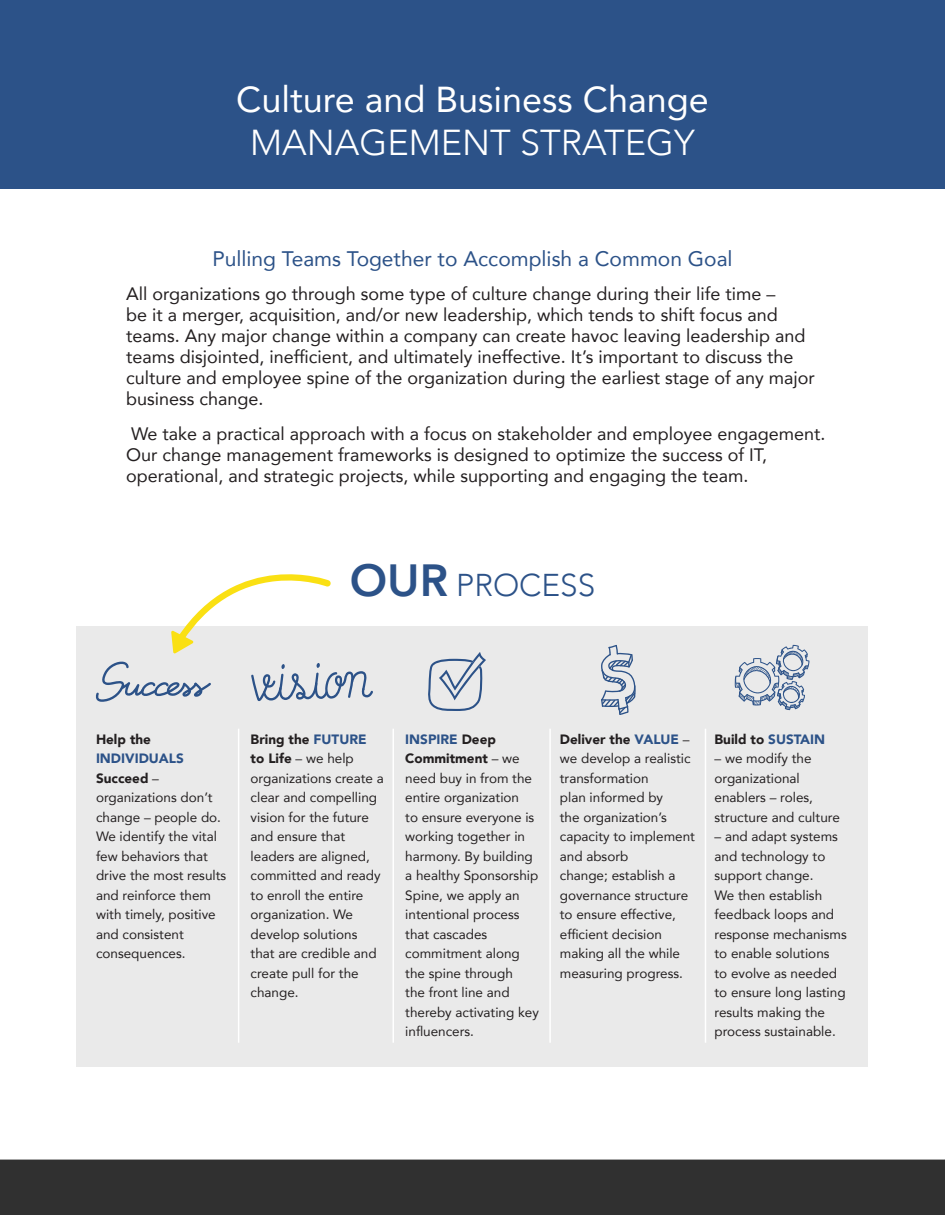
<style>
.page{position:relative;width:945px;height:1215px;background:#fff}
.page>*{position:absolute;margin:0;border:0;box-sizing:border-box;transform-origin:0 0}
.t1{font:36px/43.2px "Avenir";color:#fff;text-align:center}
.t2{font:300 31.5px "Avenir";color:#2c5288}
.t3{font:21px "Avenir";color:#2c5288}
.t4{font:18px/21px "Avenir";color:#231f20}
.t5{font:13.5px/19.5px "Avenir";color:#231f20}
.t6{font:900 13.5px "Avenir";color:#231f20}
.s1{font-weight:300}
.s2{font-weight:800;font-size:45px}
.s3{font-weight:900}
.s4{font-weight:900;color:#2c5288}
.s5{color:#2c5288}
</style>
<div class="page">
<div style="left:0;top:0;width:932px;height:189px;background:#2c5288"></div>
<div style="left:932px;top:0;width:13px;height:189px;background:#2c5288"></div>
<div style="left:77px;top:626px;width:791px;height:441px;background:#eaeaea"></div>
<svg style="left:171px;top:574px;width:160px;height:80px"></svg>
<div style="left:0;top:1160px;width:945px;height:55px;background:#303030"></div>
<svg style="left:735px;top:645px;width:74px;height:65px"></svg>
<svg style="left:601px;top:645px;width:35px;height:70px"></svg>
<svg style="left:428px;top:652px;width:58px;height:59px"></svg>
<svg style="left:251px;top:663px;width:122px;height:38px"></svg>
<svg style="left:96px;top:661px;width:115px;height:41px"></svg>
<hr style="left:238px;top:729px;width:1px;height:314px;background:#fff">
<hr style="left:393px;top:729px;width:1px;height:314px;background:#fff">
<hr style="left:549px;top:729px;width:2px;height:314px;background:#fff">
<hr style="left:705px;top:729px;width:1px;height:314px;background:#fff">
<p class="t1" style="left:236px;top:77px;width:474px">Culture and Business Change<br><span class="s1">MANAGEMENT STRATEGY</span></p>
<p class="t3" style="left:212px;top:242px;width:522px">Pulling Teams Together to Accomplish a Common Goal</p>
<p class="t4" style="left:126px;top:283px;width:690px">All organizations go through some type of culture change during their life time –<br>be it a merger, acquisition, and/or new leadership, which tends to shift focus and teams. Any major change within a company can create havoc leaving leadership and teams disjointed, inefficient, and ultimately ineffective. It’s important to discuss the culture and employee spine of the organization during the earliest stage of any major business change.</p>
<p class="t4" style="left:126px;top:423px;width:701px">We take a practical approach with a focus on stakeholder and employee engagement.<br>Our change management frameworks is designed to optimize the success of IT, operational, and strategic projects, while supporting and engaging the team.</p>
<p class="t2" style="left:350px;top:567px;width:247px"><span class="s2">OUR</span> PROCESS</p>
<p class="t5" style="left:96px;top:729px;width:132px"><span class="s3">Help the<br></span><span class="s4">INDIVIDUALS<br></span><span class="s3">Succeed</span> – organizations don’t change – people do.<br>We identify the vital few behaviors that drive the most results and reinforce them with timely, positive and consistent consequences.</p>
<p class="t5" style="left:251px;top:729px;width:135px"><span class="s3">Bring the</span> <span class="s4">FUTURE </span><span class="s3">to Life</span> – we help organizations create a clear and compelling vision for the future and ensure that leaders are aligned, committed and ready to enroll the entire organization. We develop solutions that are credible and create pull for the change.</p>
<p class="t5" style="left:405px;top:729px;width:135px"><span class="s4">INSPIRE</span> <span class="s3">Deep<br>Commitment</span> – we need buy in from the entire organization<br>to ensure everyone is working together in harmony. By building a healthy Sponsorship<br>Spine, we apply an intentional process that cascades commitment along the spine through<br>the front line and thereby activating key influencers.</p>
<p class="t5" style="left:560px;top:729px;width:137px"><span class="s3">Deliver the</span> <span class="s4">VALUE</span> – we develop a realistic transformation<br>plan informed by<br>the organization’s capacity to implement and absorb<br>change; establish a governance structure to ensure effective, efficient decision making all the while measuring progress.</p>
<p class="t6" style="left:715px;top:727px;width:112px">Build to <span class="s5">SUSTAIN</span></p>
<p class="t5" style="left:715px;top:748px;width:127px">– we modify the organizational enablers – roles, structure and culture</p>
<p class="t5" style="left:715px;top:826px;width:134px">– and adapt systems and technology to support change.<br>We then establish feedback loops and response mechanisms to enable solutions<br>to evolve as needed to ensure long lasting results making the process sustainable.</p>
</div>
